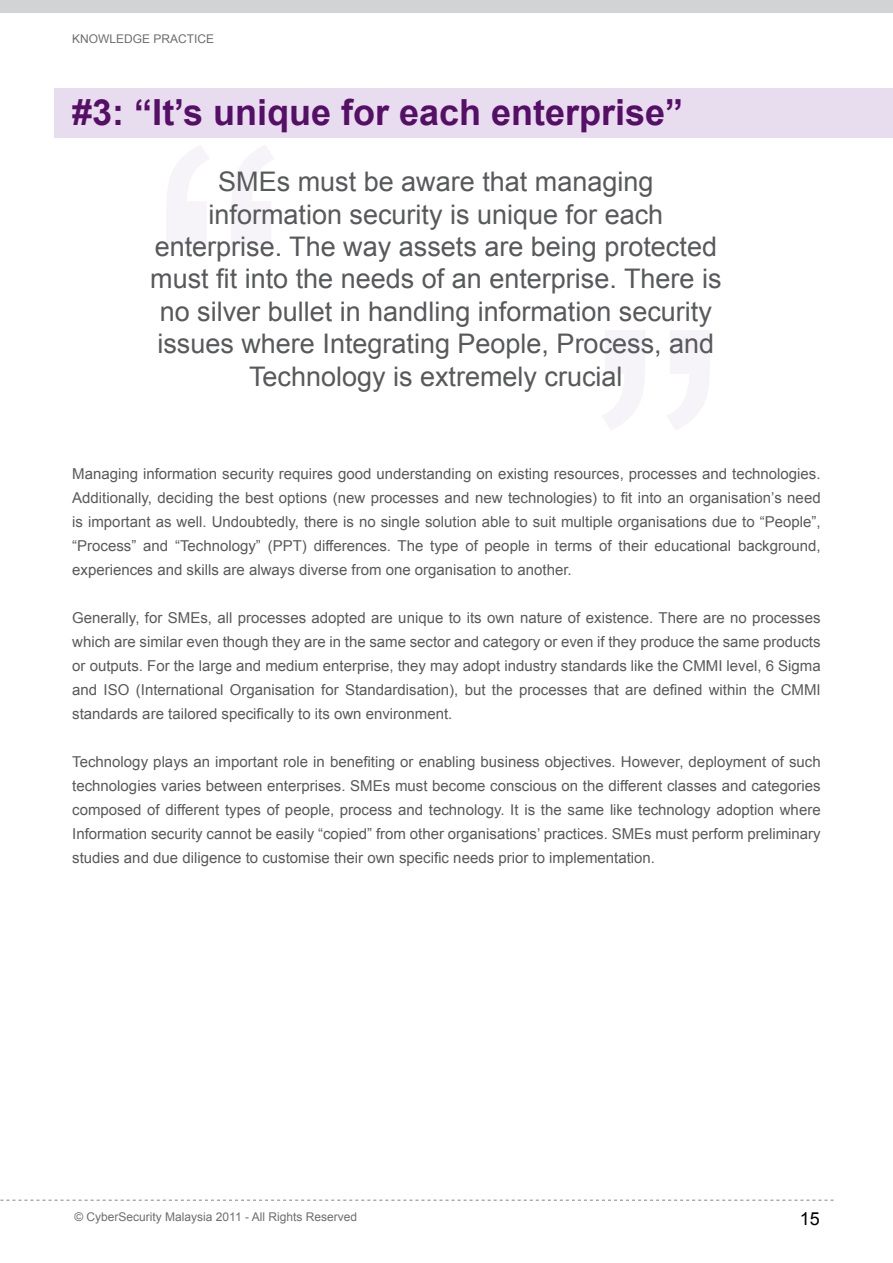
<style>
.page{position:relative;width:893px;height:1263px;background:#fff}
.page>*{position:absolute;margin:0;border:0;box-sizing:border-box;transform-origin:0 0}
.t1{font:427.5px "Arial";color:#f6f3f9}
.t2{font:700 36px "Arial";color:#560f66}
.t3{font:27px/32.4px "Arial";color:#58595b;text-align:center}
.t4{font:18px "Arial";color:#000}
.t5{font:15px/24px "Arial";color:#58595b;text-align:justify}
.t6{font:12px "Arial";color:#6d6e71}
</style>
<div class="page">
<div style="left:0;top:0;width:893px;height:13px;background:#d1d3d4"></div>
<svg style="left:0;top:1200px;width:833px;height:1px"></svg>
<div style="left:55px;top:88px;width:838px;height:49px;background:#e8ddee"></div>
<p class="t6" style="left:72px;top:31px;width:144px">KNOWLEDGE PRACTICE</p>
<h2 class="t2" style="left:72px;top:88px;width:612px">#3: “It’s unique for each enterprise”</h2>
<h1 class="t1" style="left:149px;top:26px;width:144px">“</h1>
<p class="t3" style="left:150px;top:166px;width:573px">SMEs must be aware that managing information security is unique for each enterprise. The way assets are being protected must fit into the needs of an enterprise. There is no silver bullet in handling information security issues where Integrating People, Process, and Technology is extremely crucial</p>
<h1 class="t1" style="left:587px;top:209px;width:144px">”</h1>
<p class="t5" style="left:72px;top:462px;width:750px">Managing information security requires good understanding on existing resources, processes and technologies.<br>Additionally, deciding the best options (new processes and new technologies) to fit into an organisation’s need is important as well. Undoubtedly, there is no single solution able to suit multiple organisations due to “People”, “Process” and “Technology” (PPT) differences. The type of people in terms of their educational background, experiences and skills are always diverse from one organisation to another.</p>
<p class="t5" style="left:72px;top:606px;width:750px">Generally, for SMEs, all processes adopted are unique to its own nature of existence. There are no processes which are similar even though they are in the same sector and category or even if they produce the same products or outputs. For the large and medium enterprise, they may adopt industry standards like the CMMI level, 6 Sigma and ISO (International Organisation for Standardisation), but the processes that are defined within the CMMI standards are tailored specifically to its own environment.</p>
<p class="t5" style="left:72px;top:750px;width:750px">Technology plays an important role in benefiting or enabling business objectives. However, deployment of such technologies varies between enterprises. SMEs must become conscious on the different classes and categories composed of different types of people, process and technology. It is the same like technology adoption where Information security cannot be easily “copied” from other organisations’ practices. SMEs must perform preliminary studies and due diligence to customise their own specific needs prior to implementation.</p>
<p class="t6" style="left:74px;top:1209px;width:284px">© CyberSecurity Malaysia 2011 - All Rights Reserved</p>
<p class="t4" style="left:800px;top:1207px;width:22px">15</p>
</div>
